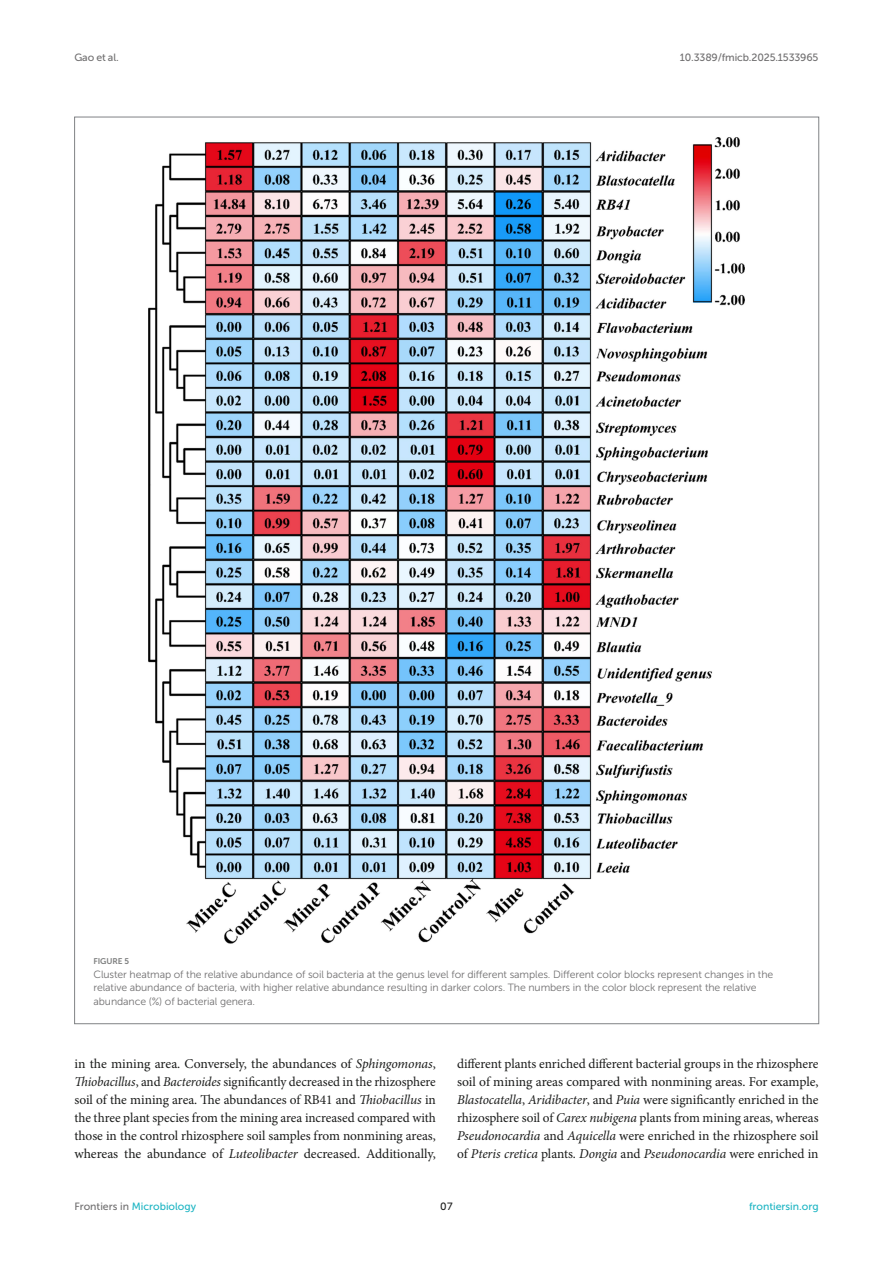
<style>
.page{position:relative;width:893px;height:1263px;background:#fff}
.page>*{position:absolute;margin:0;border:0;box-sizing:border-box;transform-origin:0 0}
.TEXT{font:13.5px/18px "Minion Pro";letter-spacing:-.005em;color:#1b1c1b;text-align:justify}
.FIG_LEG{font:10.5px/13.5px "Museo Sans 300";letter-spacing:-.01em;color:#706f70}
.t1{font:10.5px "Museo Sans 500";color:#1db5c3}
.t2{font:10.5px "Museo Sans 500";letter-spacing:-.015em;color:#706f70}
.t3{font:10.5px "Museo Sans 500";color:#1b1c1b}
.FIG_HD{font:8.25px "Museo Sans 700";letter-spacing:-.01em;color:#7e7f7f}
.s1{font-style:italic}
.s2{color:#706f70}
</style>
<div class="page">
<img style="left:148px;top:137px;width:597px;height:807px">
<p class="t2" style="left:74px;top:51px;width:46px">Gao et al.</p>
<p class="t2" style="left:680px;top:51px;width:140px">10.3389/fmicb.2025.1533965</p>
<p class="FIG_HD" style="left:94px;top:957px;width:37px">FIGURE 5</p>
<p class="FIG_LEG" style="left:94px;top:967px;width:681px">Cluster heatmap of the relative abundance of soil bacteria at the genus level for different samples. Different color blocks represent changes in the relative abundance of bacteria, with higher relative abundance resulting in darker colors. The numbers in the color block represent the relative abundance (%) of bacterial genera.</p>
<p class="TEXT" style="left:74px;top:1055px;width:363px">in the mining area. Conversely, the abundances of <span class="s1">Sphingomonas</span>, <span class="s1">Thiobacillus</span>, and <span class="s1">Bacteroides</span> significantly decreased in the rhizosphere soil of the mining area. The abundances of RB41 and <span class="s1">Thiobacillus</span> in the three plant species from the mining area increased compared with those in the control rhizosphere soil samples from nonmining areas, whereas the abundance of <span class="s1">Luteolibacter</span> decreased. Additionally,</p>
<p class="TEXT" style="left:457px;top:1055px;width:363px">different plants enriched different bacterial groups in the rhizosphere soil of mining areas compared with nonmining areas. For example, <span class="s1">Blastocatella</span>, <span class="s1">Aridibacter</span>, and <span class="s1">Puia</span> were significantly enriched in the rhizosphere soil of <span class="s1">Carex nubigena</span> plants from mining areas, whereas <span class="s1">Pseudonocardia</span> and <span class="s1">Aquicella</span> were enriched in the rhizosphere soil of <span class="s1">Pteris cretica</span> plants. <span class="s1">Dongia</span> and <span class="s1">Pseudonocardia</span> were enriched in</p>
<p class="t1" style="left:74px;top:1200px;width:123px"><span class="s2">Frontiers in</span> Microbiology</p>
<p class="t3" style="left:440px;top:1200px;width:14px">07</p>
<p class="t1" style="left:749px;top:1200px;width:71px">frontiersin.org</p>
</div>
